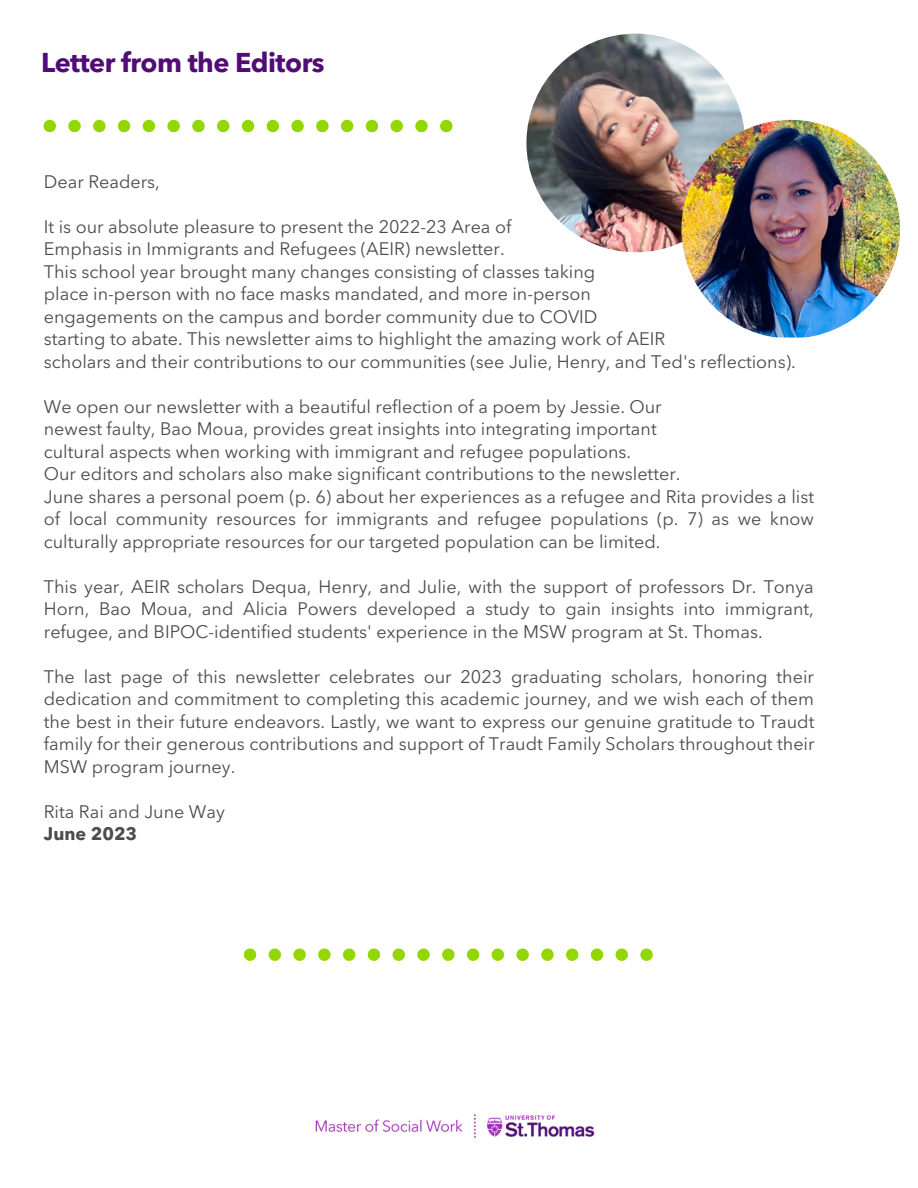
<style>
.page{position:relative;width:918px;height:1188px;background:#fff}
.page>*{position:absolute;margin:0;border:0;box-sizing:border-box;transform-origin:0 0}
.t1{font:700 27px "Avenir Next LT Pro";letter-spacing:-.02em;color:#510c76}
.t2{font:18px/22.5px "Avenir Next LT Pro";color:#4c4c4c;text-align:justify}
.t3{font:700 18px "Avenir Next LT Pro";color:#4c4c4c}
</style>
<div class="page">
<img style="left:315px;top:1114px;width:280px;height:25px">
<svg style="left:44px;top:120px;width:408px;height:12px"></svg>
<svg style="left:244px;top:949px;width:409px;height:12px"></svg>
<img style="left:526px;top:34px;width:219px;height:218px;border-radius:50%">
<img style="left:681px;top:120px;width:219px;height:218px;border-radius:50%">
<p class="t1" style="left:41px;top:51px;width:285px">Letter from the Editors</p>
<p class="t2" style="left:44px;top:172px;width:118px">Dear Readers,</p>
<p class="t2" style="left:44px;top:217px;width:469px">It is our absolute pleasure to present the 2022-23 Area of</p>
<p class="t2" style="left:44px;top:239px;width:462px">Emphasis in Immigrants and Refugees (AEIR) newsletter.</p>
<p class="t2" style="left:44px;top:262px;width:553px">This school year brought many changes consisting of classes taking</p>
<p class="t2" style="left:44px;top:284px;width:548px">place in-person with no face masks mandated, and more in-person</p>
<p class="t2" style="left:44px;top:307px;width:555px">engagements on the campus and border community due to COVID</p>
<p class="t2" style="left:44px;top:329px;width:623px">starting to abate. This newsletter aims to highlight the amazing work of AEIR</p>
<p class="t2" style="left:44px;top:352px;width:753px">scholars and their contributions to our communities (see Julie, Henry, and Ted's reflections).</p>
<p class="t2" style="left:44px;top:397px;width:619px">We open our newsletter with a beautiful reflection of a poem by Jessie. Our</p>
<p class="t2" style="left:44px;top:419px;width:614px">newest faulty, Bao Moua, provides great insights into integrating important</p>
<p class="t2" style="left:44px;top:442px;width:589px">cultural aspects when working with immigrant and refugee populations.</p>
<p class="t2" style="left:44px;top:464px;width:638px">Our editors and scholars also make significant contributions to the newsletter.</p>
<p class="t2" style="left:44px;top:487px;width:772px">June shares a personal poem (p. 6) about her experiences as a refugee and Rita provides a list of local community resources for immigrants and refugee populations (p. 7) as we know culturally appropriate resources for our targeted population can be limited.</p>
<p class="t2" style="left:44px;top:577px;width:772px">This year, AEIR scholars Dequa, Henry, and Julie, with the support of professors Dr. Tonya Horn, Bao Moua, and Alicia Powers developed a study to gain insights into immigrant, refugee, and BIPOC-identified students' experience in the MSW program at St. Thomas.</p>
<p class="t2" style="left:44px;top:667px;width:772px">The last page of this newsletter celebrates our 2023 graduating scholars, honoring their dedication and commitment to completing this academic journey, and we wish each of them the best in their future endeavors. Lastly, we want to express our genuine gratitude to Traudt family for their generous contributions and support of Traudt Family Scholars throughout their MSW program journey.</p>
<p class="t2" style="left:44px;top:802px;width:182px">Rita Rai and June Way</p>
<p class="t3" style="left:44px;top:827px;width:95px">June 2023</p>
</div>
